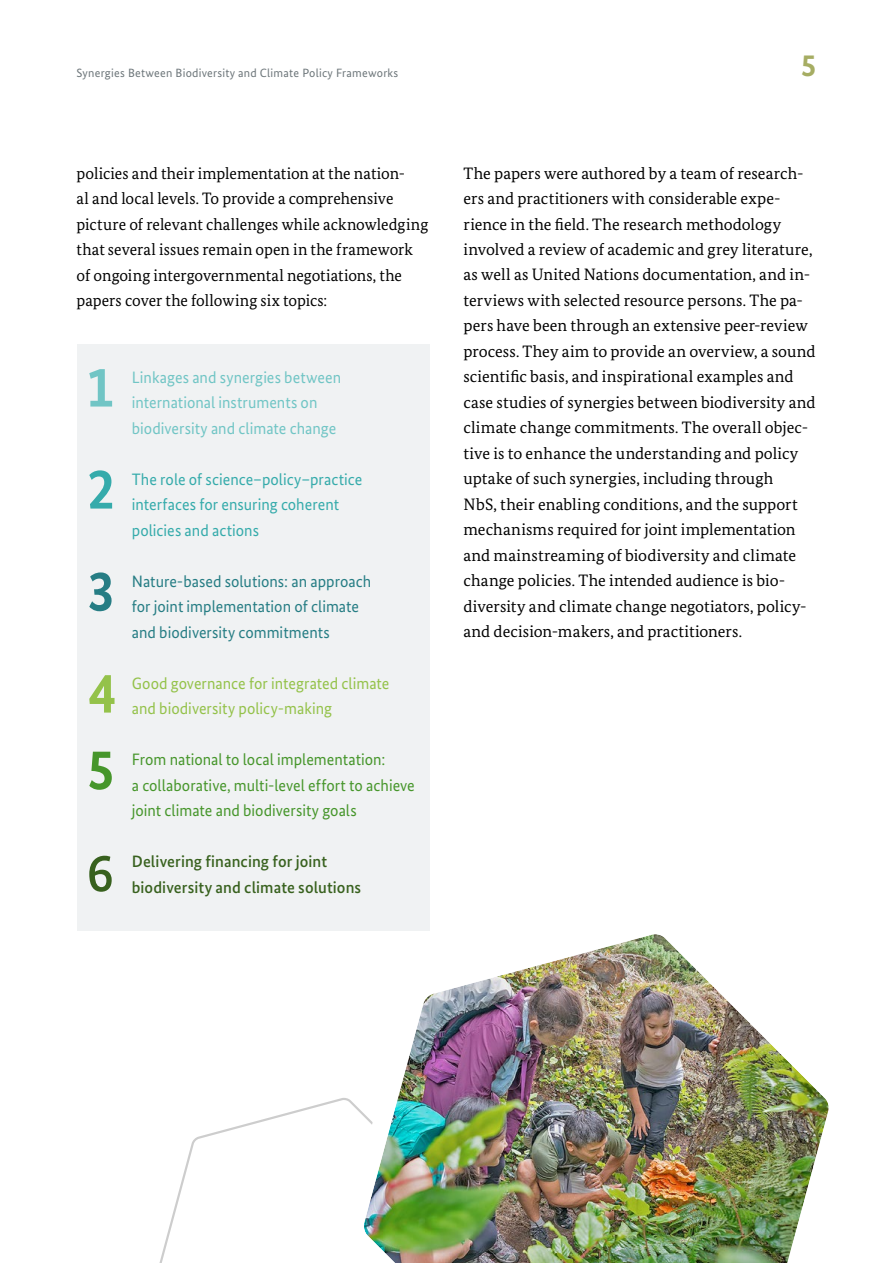
<style>
.page{position:relative;width:893px;height:1263px;background:#fff}
.page>*{position:absolute;margin:0;border:0;box-sizing:border-box;transform-origin:0 0}
.t1{font:700 57.6px "Bundes Sans";color:#71c5c5}
.t2{font:700 57.6px "Bundes Sans";color:#35abab}
.t3{font:700 57.6px "Bundes Sans";color:#267d84}
.t4{font:700 57.6px "Bundes Sans";color:#94c24a}
.t5{font:700 57.6px "Bundes Sans";color:#46962b}
.t6{font:500 53.4px "Bundes Sans";color:#38611e}
.t7{font:700 31.5px "Bundes Sans";color:#a6ad63}
.t8{font:16.5px/25.5px "Bundes Serif";color:#000}
.t9{font:16.5px/25.5px "Bundes Sans";color:#46962b}
.t10{font:16.5px/25.5px "Bundes Sans";color:#267d84}
.t11{font:16.5px/25.5px "Bundes Sans";color:#71c5c5}
.t12{font:16.5px/25.5px "Bundes Sans";color:#35abab}
.t13{font:16.5px/25.5px "Bundes Sans";color:#94c24a}
.t14{font:500 16.5px/25.5px "Bundes Sans";letter-spacing:.005em;color:#38611e}
.t15{font:12px "Bundes Sans";letter-spacing:.02em;color:#6d767a}
</style>
<div class="page">
<div style="left:77px;top:344px;width:352px;height:140px;background:#f0f2f3"></div>
<div style="left:77px;top:421px;width:352px;height:165px;background:#f0f2f3"></div>
<div style="left:77px;top:523px;width:352px;height:165px;background:#f0f2f3"></div>
<div style="left:77px;top:625px;width:352px;height:136px;background:#f0f2f3"></div>
<div style="left:77px;top:701px;width:352px;height:165px;background:#f0f2f3"></div>
<div style="left:77px;top:803px;width:352px;height:127px;background:#f0f2f3"></div>
<svg style="left:160px;top:1101px;width:170px;height:160px"></svg>
<img style="left:330px;top:902px;width:499px;height:359px">
<p class="t15" style="left:77px;top:65px;width:323px">Synergies Between Biodiversity and Climate Policy Frameworks</p>
<h3 class="t7" style="left:801px;top:46px;width:17px">5</h3>
<p class="t8" style="left:77px;top:160px;width:353px">policies and their implementation at the nation-<br>al and local levels. To provide a comprehensive picture of relevant challenges while acknowledging that several issues remain open in the framework of ongoing intergovernmental negotiations, the papers cover the following six topics:</p>
<h1 class="t1" style="left:86px;top:352px;width:29px">1</h1>
<p class="t11" style="left:132px;top:364px;width:211px">Linkages and synergies between international instruments on biodiversity and climate change</p>
<h1 class="t2" style="left:87px;top:454px;width:29px">2</h1>
<p class="t12" style="left:132px;top:466px;width:232px">The role of science–policy–practice interfaces for ensuring coherent policies and actions</p>
<h1 class="t3" style="left:87px;top:556px;width:29px">3</h1>
<p class="t10" style="left:132px;top:568px;width:241px">Nature-based solutions: an approach for joint implementation of climate and biodiversity commitments</p>
<h1 class="t4" style="left:89px;top:658px;width:29px">4</h1>
<p class="t13" style="left:132px;top:670px;width:259px">Good governance for integrated climate and biodiversity policy-making</p>
<h1 class="t5" style="left:87px;top:734px;width:29px">5</h1>
<p class="t9" style="left:132px;top:746px;width:284px">From national to local implementation:<br>a collaborative, multi-level effort to achieve joint climate and biodiversity goals</p>
<h2 class="t6" style="left:87px;top:840px;width:28px">6</h2>
<p class="t14" style="left:132px;top:848px;width:231px">Delivering financing for joint biodiversity and climate solutions</p>
<p class="t8" style="left:463px;top:160px;width:354px">The papers were authored by a team of research&shy;ers and practitioners with considerable expe&shy;rience in the field. The research methodology involved a review of academic and grey literature, as well as United Nations documentation, and in&shy;terviews with selected resource persons. The pa&shy;pers have been through an extensive peer-review process. They aim to provide an overview, a sound scientific basis, and inspirational examples and case studies of synergies between biodiversity and climate change commitments. The overall objec&shy;tive is to enhance the understanding and policy uptake of such synergies, including through<br>NbS, their enabling conditions, and the support mechanisms required for joint implementation and mainstreaming of biodiversity and climate change policies. The intended audience is bio&shy;diversity and climate change negotiators, policy&shy;and decision-makers, and practitioners.</p>
</div>
